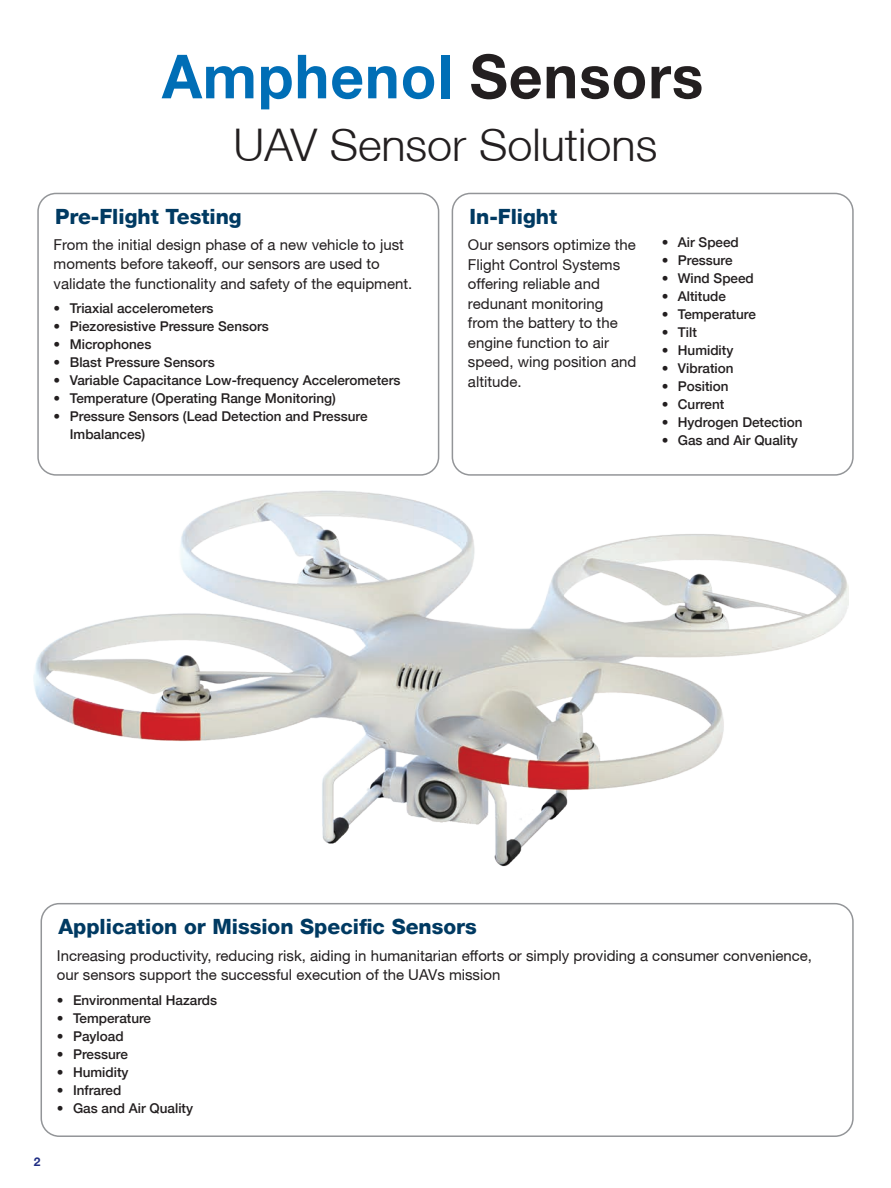
<style>
.page{position:relative;width:891px;height:1188px;background:#fff}
.page>*{position:absolute;margin:0;border:0;box-sizing:border-box;transform-origin:0 0}
.t1{font:300 45px "Helvetica Neue";color:#231f20}
.t2{font:800 21px "Helvetica Neue";color:#003a62}
.t3{font:15px/19.5px "Helvetica Neue";color:#231f20}
.t4{font:500 13.5px/18px "Helvetica Neue";color:#231f20}
.t5{font:700 12px "Helvetica Neue";color:#202e84}
</style>
<div class="page">
<svg style="left:162px;top:55px;width:91px;height:43px"></svg>
<svg style="left:261px;top:66px;width:31px;height:43px"></svg>
<svg style="left:298px;top:55px;width:28px;height:43px"></svg>
<svg style="left:332px;top:66px;width:30px;height:33px"></svg>
<svg style="left:368px;top:66px;width:29px;height:32px"></svg>
<svg style="left:403px;top:66px;width:31px;height:33px"></svg>
<div style="left:441px;top:55px;width:8px;height:43px;background:#006eb6"></div>
<svg style="left:471px;top:54px;width:70px;height:45px"></svg>
<svg style="left:547px;top:66px;width:28px;height:32px"></svg>
<svg style="left:581px;top:66px;width:64px;height:33px"></svg>
<svg style="left:652px;top:66px;width:50px;height:33px"></svg>
<div style="left:37px;top:193px;width:402px;height:283px;border:2px solid #939598;border-radius:18px"></div>
<div style="left:452px;top:193px;width:402px;height:283px;border:2px solid #939598;border-radius:18px"></div>
<div style="left:41px;top:903px;width:813px;height:234px;border:2px solid #939598;border-radius:18px"></div>
<img style="left:34px;top:490px;width:814px;height:377px">
<h1 class="t1" style="left:234px;top:117px;width:425px">UAV Sensor Solutions</h1>
<h2 class="t2" style="left:55px;top:204px;width:188px">Pre-Flight Testing</h2>
<p class="t3" style="left:54px;top:234px;width:360px">From the initial design phase of a new vehicle to just moments before takeoff, our sensors are used to validate the functionality and safety of the equipment.</p>
<p class="t4" style="left:54px;top:299px;width:161px">• Triaxial accelerometers</p>
<p class="t4" style="left:54px;top:317px;width:217px">• Piezoresistive Pressure Sensors</p>
<p class="t4" style="left:54px;top:335px;width:99px">• Microphones</p>
<p class="t4" style="left:54px;top:353px;width:163px">• Blast Pressure Sensors</p>
<p class="t4" style="left:54px;top:371px;width:348px">• Variable Capacitance Low-frequency Accelerometers</p>
<p class="t4" style="left:54px;top:389px;width:284px">• Temperature (Operating Range Monitoring)</p>
<p class="t4" style="left:70px;top:407px;width:299px;text-indent:-16px">• Pressure Sensors (Lead Detection and Pressure<br>Imbalances)</p>
<h2 class="t2" style="left:469px;top:204px;width:89px">In-Flight</h2>
<p class="t3" style="left:468px;top:235px;width:170px">Our sensors optimize the<br>Flight Control Systems offering reliable and redunant monitoring from the battery to the engine function to air speed, wing position and altitude.</p>
<p class="t4" style="left:662px;top:233px;width:79px">• Air Speed</p>
<p class="t4" style="left:662px;top:251px;width:72px">• Pressure</p>
<p class="t4" style="left:662px;top:269px;width:94px">• Wind Speed</p>
<p class="t4" style="left:662px;top:287px;width:66px">• Altitude</p>
<p class="t4" style="left:662px;top:305px;width:96px">• Temperature</p>
<p class="t4" style="left:662px;top:323px;width:37px">• Tilt</p>
<p class="t4" style="left:662px;top:341px;width:73px">• Humidity</p>
<p class="t4" style="left:662px;top:359px;width:73px">• Vibration</p>
<p class="t4" style="left:662px;top:377px;width:68px">• Position</p>
<p class="t4" style="left:662px;top:395px;width:64px">• Current</p>
<p class="t4" style="left:662px;top:413px;width:142px">• Hydrogen Detection</p>
<p class="t4" style="left:662px;top:431px;width:138px">• Gas and Air Quality</p>
<p class="t5" style="left:34px;top:1154px;width:8px">2</p>
<h2 class="t2" style="left:58px;top:914px;width:420px">Application or Mission Specific Sensors</h2>
<p class="t3" style="left:57px;top:945px;width:757px">Increasing productivity, reducing risk, aiding in humanitarian efforts or simply providing a consumer convenience, our sensors support the successful execution of the UAVs mission</p>
<p class="t4" style="left:57px;top:991px;width:162px">• Environmental Hazards</p>
<p class="t4" style="left:57px;top:1009px;width:96px">• Temperature</p>
<p class="t4" style="left:57px;top:1027px;width:68px">• Payload</p>
<p class="t4" style="left:57px;top:1045px;width:72px">• Pressure</p>
<p class="t4" style="left:57px;top:1063px;width:73px">• Humidity</p>
<p class="t4" style="left:57px;top:1081px;width:66px">• Infrared</p>
<p class="t4" style="left:57px;top:1099px;width:138px">• Gas and Air Quality</p>
</div>
